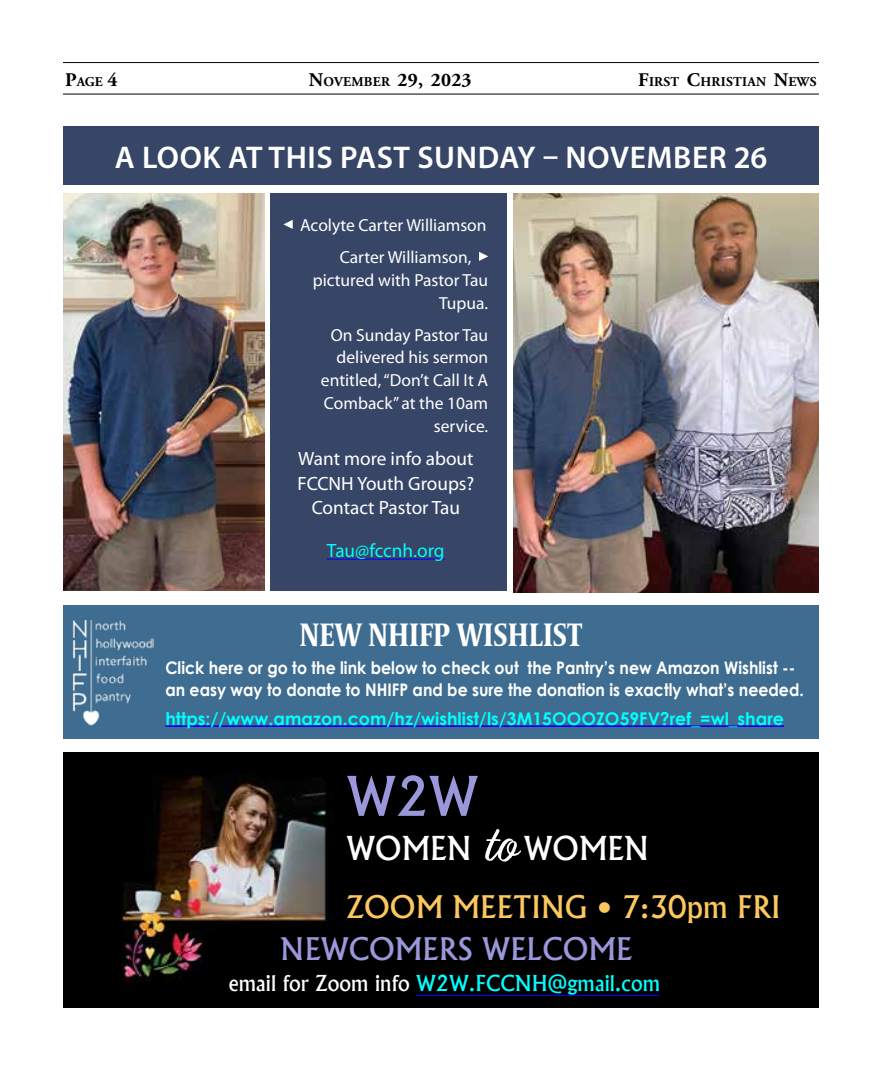
<style>
.page{position:relative;width:882px;height:1071px;background:#fff}
.page>*{position:absolute;margin:0;border:0;box-sizing:border-box;transform-origin:0 0}
.t1{font:500 52.5px "Albertus";color:#9a97da}
.t2{font:700 32.38px "Coranto 2 Headline";color:#fff;scale:.91 1}
.t3{font:600 31.5px "Myriad Pro";letter-spacing:.02em;color:#fff}
.t4{font:500 31.5px "Albertus";color:#fff}
.t5{font:500 29.75px "Albertus";color:#fcc75f}
.t6{font:500 29.75px "Albertus";color:#9a97da}
.t7{font:500 21px "Albertus";color:#0ff}
.t8{font:19.25px/24.5px "Myriad Pro";color:#fff;text-align:center}
.t9{font:700 19.25px "Adobe Garamond Pro";letter-spacing:.015em;color:#000}
.t10{font:19.25px "Myriad Pro";letter-spacing:-.005em;color:#0ff}
.t11{font:17.5px/22.8px "Myriad Pro";color:#fff;text-align:right}
.t12{font:700 17.5px "Century Gothic";color:#0ff}
.t13{font:700 17.32px/21.2px "Century Gothic";color:#fff;scale:.91 1}
.t14{font:700 13.47px "Adobe Garamond Pro";letter-spacing:.02em;color:#000}
.s1{font-size:19.25px}
.s2{font-size:13.47px}
.s3{font-family:"Relation";font-weight:400;font-size:57.4px}
.s4{color:#fff}
</style>
<div class="page">
<hr style="left:63px;top:94px;width:756px;height:1px;background:#000">
<hr style="left:63px;top:62px;width:756px;height:1px;background:#000">
<div style="left:63px;top:126px;width:756px;height:59px;background:#374667"></div>
<img style="left:63px;top:193px;width:201px;height:397px">
<div style="left:270px;top:193px;width:236px;height:397px;background:#374667"></div>
<img style="left:514px;top:193px;width:305px;height:399px">
<hr style="left:327px;top:559px;width:118px;height:1px;background:#00f">
<svg style="left:284px;top:220px;width:9px;height:9px"></svg>
<svg style="left:479px;top:252px;width:9px;height:9px"></svg>
<div style="left:63px;top:605px;width:756px;height:133px;background:#3e6d91"></div>
<hr style="left:165px;top:725px;width:619px;height:2px;background:#00f">
<img style="left:72px;top:619px;width:82px;height:107px">
<img style="left:63px;top:752px;width:756px;height:256px">
<hr style="left:416px;top:995px;width:244px;height:1px;background:#00f">
<p class="t14" style="left:65px;top:73px;width:54px"><span class="s1">P</span>AGE <span class="s1">4</span></p>
<p class="t9" style="left:309px;top:68px;width:164px">N<span class="s2">OVEMBER</span> 29, 2023</p>
<p class="t14" style="left:638px;top:73px;width:180px"><span class="s1">F</span>IRST <span class="s1">C</span>HRISTIAN <span class="s1">N</span>EWS</p>
<h3 class="t3" style="left:115px;top:138px;width:654px">A LOOK AT THIS PAST SUNDAY – NOVEMBER 26</h3>
<p class="t11" style="left:340px;top:209px;width:148px;line-height:32px;text-align:left;text-indent:-40px">Acolyte Carter Williamson<br>Carter Williamson,</p>
<p class="t11" style="left:313px;top:268px;width:177px">pictured with Pastor Tau<br>Tupua.</p>
<p class="t11" style="left:321px;top:323px;width:169px">On Sunday Pastor Tau delivered his sermon entitled, “Don’t Call It A<br>Comback” at the 10am service.</p>
<p class="t8" style="left:297px;top:446px;width:179px">Want more info about<br>FCCNH Youth Groups?<br>Contact Pastor Tau</p>
<p class="t10" style="left:327px;top:539px;width:119px">Tau@fccnh.org</p>
<h2 class="t2" style="left:299px;top:609px;width:313px">NEW NHIFP WISHLIST</h2>
<p class="t13" style="left:165px;top:657px;width:703px">Click here or go to the link below to check out the Pantry’s new Amazon Wishlist -- an easy way to donate to NHIFP and be sure the donation is exactly what’s needed.</p>
<p class="t12" style="left:165px;top:705px;width:620px">https://www.amazon.com/hz/wishlist/ls/3M15OOOZO59FV?ref_=wl_share</p>
<h1 class="t1" style="left:346px;top:764px;width:133px">W2W</h1>
<h3 class="t4" style="left:346px;top:828px;width:304px">WOMEN <span class="s3">to</span> WOMEN</h3>
<h3 class="t5" style="left:346px;top:889px;width:436px">ZOOM MEETING • 7:30pm FRI</h3>
<h3 class="t6" style="left:280px;top:931px;width:354px">NEWCOMERS WELCOME</h3>
<p class="t7" style="left:229px;top:971px;width:433px"><span class="s4">email for Zoom info</span> W2W.FCCNH@gmail.com</p>
</div>
